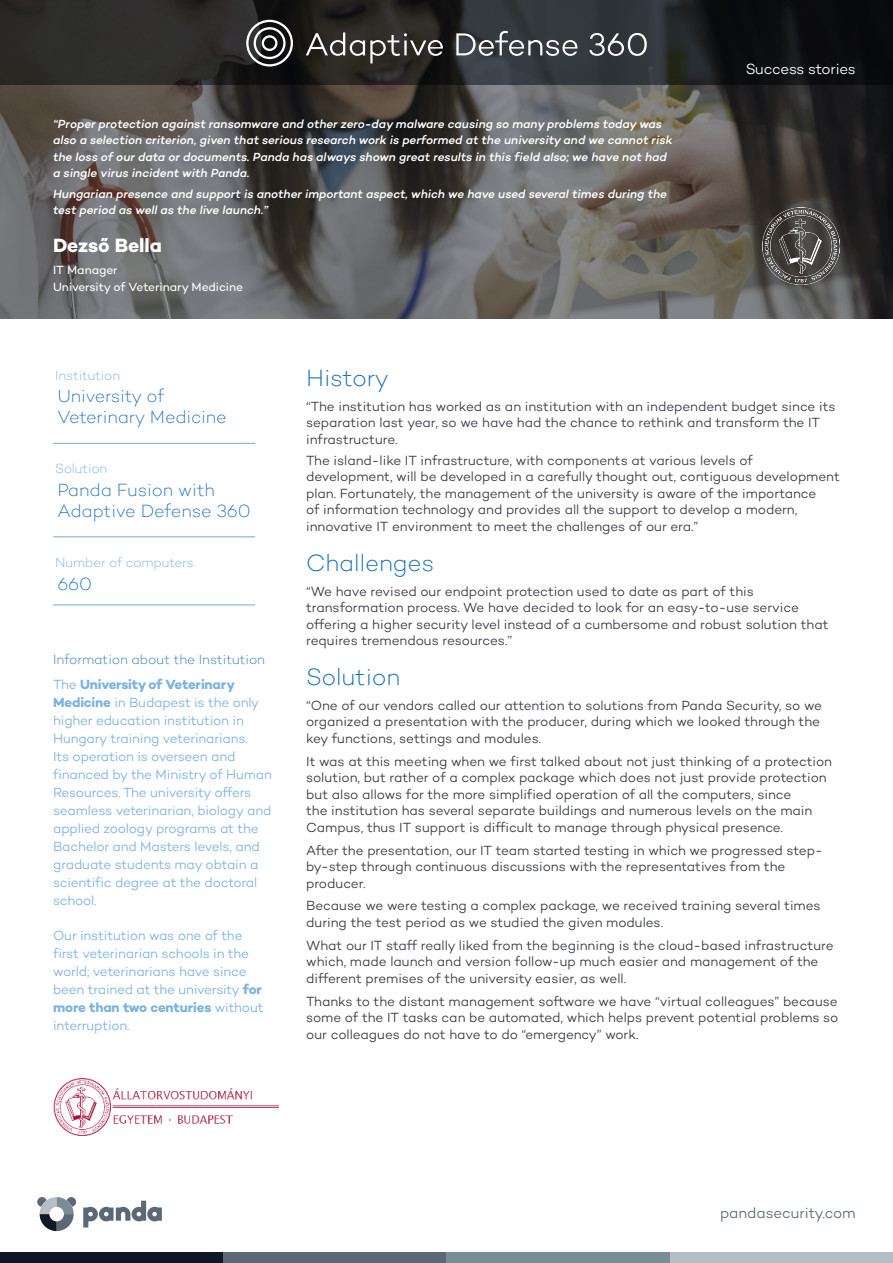
<style>
.page{position:relative;width:893px;height:1263px;background:#fff}
.page>*{position:absolute;margin:0;border:0;box-sizing:border-box;transform-origin:0 0}
.Titles{font:200 24px "Campton";letter-spacing:-.005em;color:#0f6eb8}
.t1{font:700 19.5px "Campton";letter-spacing:-.005em;color:#fff}
.Company_details{font:200 18px/21px "Campton";letter-spacing:-.01em;color:#2677bd}
.t2{font:300 15px "Campton";color:#5a6975}
.t3{font:300 15px "Campton";letter-spacing:-.02em;color:#fff}
.Estilo_de_párrafo_1{font:300 13.5px/16.5px "Campton";letter-spacing:-.005em;color:#353742}
.t4{font:300 13.5px/18px "Campton";letter-spacing:-.015em;color:#7ab2e0}
.Company_details-2{font:200 13.5px "Campton";letter-spacing:-.015em;color:#7ab2e0}
.Titles-2{font:200 13.5px "Campton";color:#2677bd}
.t5{font:italic 500 12px/16.5px "Campton";letter-spacing:-.005em;color:#fff}
.t6{font:12px "Campton";letter-spacing:-.005em;color:#fff}
.s1{font-weight:700}
</style>
<div class="page">
<img style="left:0;top:85px;width:893px;height:234px">
<svg style="left:0;top:0;width:893px;height:85px"></svg>
<svg style="left:37px;top:1197px;width:39px;height:34px"></svg>
<svg style="left:83px;top:1201px;width:79px;height:26px"></svg>
<div style="left:223px;top:1252px;width:223px;height:11px;background:#5a6975"></div>
<div style="left:0;top:1252px;width:223px;height:11px;background:#111725"></div>
<div style="left:446px;top:1252px;width:224px;height:11px;background:#798e94"></div>
<div style="left:670px;top:1252px;width:223px;height:11px;background:#b5bec3"></div>
<svg style="left:306px;top:32px;width:137px;height:31px"></svg>
<svg style="left:456px;top:31px;width:121px;height:25px"></svg>
<svg style="left:589px;top:33px;width:58px;height:23px"></svg>
<svg style="left:246px;top:20px;width:47px;height:47px"></svg>
<hr style="left:53px;top:443px;width:202px;height:1px;background:#6cacdd">
<hr style="left:53px;top:536px;width:202px;height:1px;background:#6cacdd">
<hr style="left:53px;top:604px;width:202px;height:1px;background:#6cacdd">
<img style="left:53px;top:1078px;width:225px;height:58px">
<img style="left:762px;top:207px;width:78px;height:78px">
<p class="t5" style="left:53px;top:115px;width:621px">“Proper protection against ransomware and other zero-day malware causing so many problems today was also a selection criterion, given that serious research work is performed at the university and we cannot risk the loss of our data or documents. Panda has always shown great results in this field also; we have not had a single virus incident with Panda.</p>
<p class="t5" style="left:53px;top:185px;width:615px">Hungarian presence and support is another important aspect, which we have used several times during the test period as well as the live launch.”</p>
<p class="t1" style="left:53px;top:233px;width:110px">Dezső Bella</p>
<p class="t6" style="left:53px;top:262px;width:66px">IT Manager</p>
<p class="t6" style="left:53px;top:279px;width:191px">University of Veterinary Medicine</p>
<p class="t3" style="left:746px;top:60px;width:112px">Success stories</p>
<p class="Company_details-2" style="left:55px;top:367px;width:66px">Institution</p>
<p class="Company_details" style="left:57px;top:386px;width:171px">University of<br>Veterinary Medicine</p>
<p class="Company_details-2" style="left:55px;top:460px;width:54px">Solution</p>
<p class="Company_details" style="left:57px;top:479px;width:195px">Panda Fusion with<br>Adaptive Defense 360</p>
<p class="Company_details-2" style="left:55px;top:554px;width:140px">Number of computers</p>
<p class="Company_details" style="left:57px;top:573px;width:36px">660</p>
<p class="Titles-2" style="left:53px;top:651px;width:213px">Information about the Institution</p>
<p class="t4" style="left:53px;top:675px;width:220px">The <span class="s1">University of Veterinary<br>Medicine</span> in Budapest is the only higher education institution in<br>Hungary training veterinarians.<br>Its operation is overseen and financed by the Ministry of Human<br>Resources. The university offers seamless veterinarian, biology and applied zoology programs at the<br>Bachelor and Masters levels, and graduate students may obtain a scientific degree at the doctoral school.</p>
<p class="t4" style="left:53px;top:926px;width:212px">Our institution was one of the first veterinarian schools in the world; veterinarians have since been trained at the university <span class="s1">for more than two centuries</span> without interruption.</p>
<p class="Titles" style="left:306px;top:363px;width:84px">History</p>
<p class="Estilo_de_párrafo_1" style="left:306px;top:398px;width:531px">“The institution has worked as an institution with an independent budget since its separation last year, so we have had the chance to rethink and transform the IT infrastructure.</p>
<p class="Estilo_de_párrafo_1" style="left:306px;top:452px;width:535px">The island-like IT infrastructure, with components at various levels of development, will be developed in a carefully thought out, contiguous development plan. Fortunately, the management of the university is aware of the importance<br>of information technology and provides all the support to develop a modern, innovative IT environment to meet the challenges of our era.”</p>
<p class="Titles" style="left:306px;top:548px;width:130px">Challenges</p>
<p class="Estilo_de_párrafo_1" style="left:306px;top:582px;width:524px">“We have revised our endpoint protection used to date as part of this transformation process. We have decided to look for an easy-to-use service offering a higher security level instead of a cumbersome and robust solution that requires tremendous resources.”</p>
<p class="Titles" style="left:306px;top:662px;width:96px">Solution</p>
<p class="Estilo_de_párrafo_1" style="left:306px;top:697px;width:517px">“One of our vendors called our attention to solutions from Panda Security, so we organized a presentation with the producer, during which we looked through the key functions, settings and modules.</p>
<p class="Estilo_de_párrafo_1" style="left:306px;top:753px;width:527px">It was at this meeting when we first talked about not just thinking of a protection solution, but rather of a complex package which does not just provide protection but also allows for the more simplified operation of all the computers, since<br>the institution has several separate buildings and numerous levels on the main Campus, thus IT support is difficult to manage through physical presence.</p>
<p class="Estilo_de_párrafo_1" style="left:306px;top:841px;width:518px">After the presentation, our IT team started testing in which we progressed step&shy;by-step through continuous discussions with the representatives from the producer.</p>
<p class="Estilo_de_párrafo_1" style="left:306px;top:897px;width:516px">Because we were testing a complex package, we received training several times during the test period as we studied the given modules.</p>
<p class="Estilo_de_párrafo_1" style="left:306px;top:937px;width:529px">What our IT staff really liked from the beginning is the cloud-based infrastructure which, made launch and version follow-up much easier and management of the different premises of the university easier, as well.</p>
<p class="Estilo_de_párrafo_1" style="left:306px;top:993px;width:534px;text-align:justify">Thanks to the distant management software we have “virtual colleagues” because some of the IT tasks can be automated, which helps prevent potential problems so our colleagues do not have to do “emergency” work.</p>
<p class="t2" style="left:720px;top:1203px;width:137px">pandasecurity.com</p>
</div>
